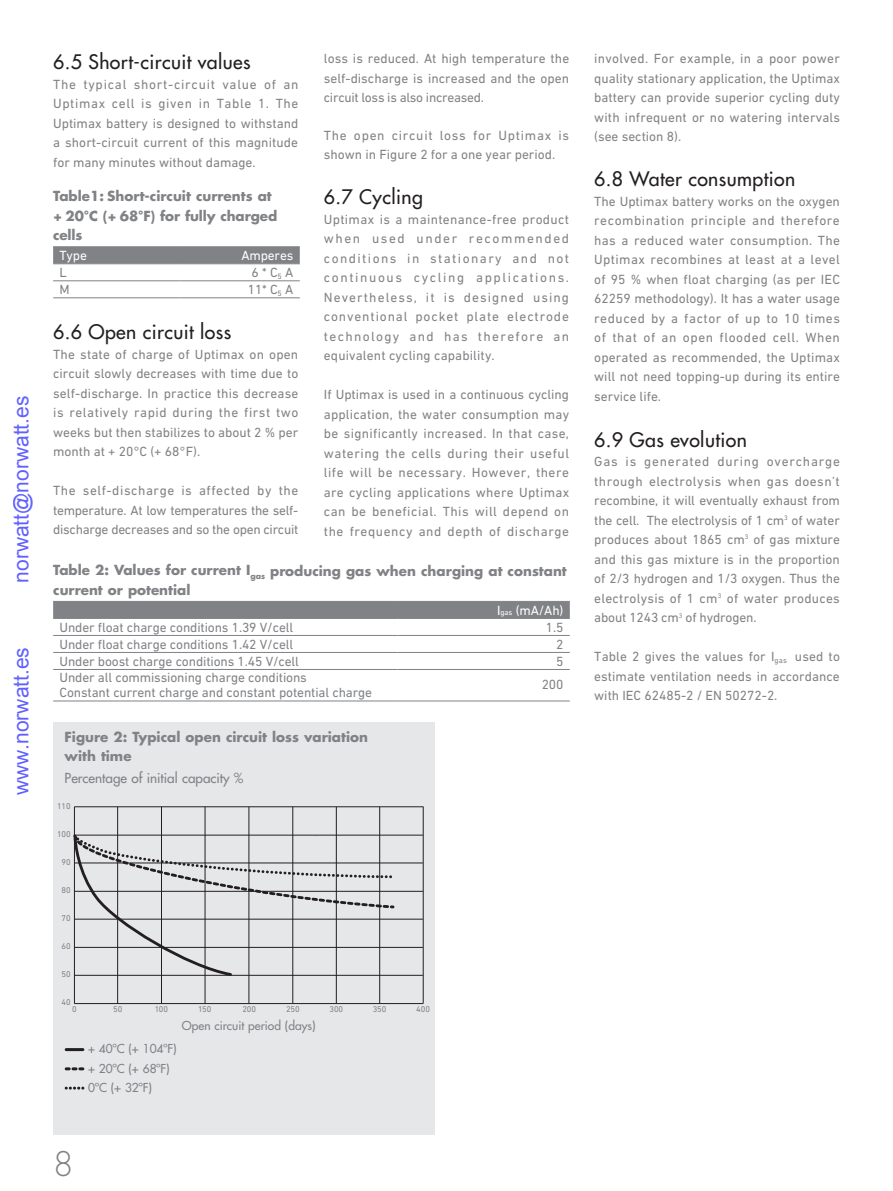
<style>
.page{position:relative;width:893px;height:1191px;background:#fff}
.page>*{position:absolute;margin:0;border:0;box-sizing:border-box;transform-origin:0 0}
.t1{font:300 33px "Futura Std";color:#808285}
.t2{font:21px "Arial";color:rgb(0 0 255/.62)}
.t3{font:500 19.5px "Futura Std";letter-spacing:.02em;color:#231f20}
.t4{font:13.5px/19.5px "DIN Next LT Pro";color:#808285;text-align:justify}
.t5{font:700 13.5px/19.5px "Futura Std";color:#808285}
.t6{font:13.5px/19.5px "DIN Next LT Pro";letter-spacing:.055em;color:#808285}
.t7{font:500 13.5px "Futura Std";color:#808285}
.t8{font:13.5px "DIN Next LT Pro";letter-spacing:-.01em;color:#fff}
.t9{font:500 12px/19.2px "Futura Std";color:#808285}
.t10{font:8.55px "DIN Next LT Pro";letter-spacing:-.005em;color:#808285}
.s1{font-size:7.8px}
</style>
<div class="page">
<div style="left:53px;top:722px;width:382px;height:412px;background:#e6e7e9"></div>
<hr style="left:74px;top:862px;width:349px;height:1px;background:#231f20">
<hr style="left:74px;top:891px;width:349px;height:1px;background:#231f20">
<hr style="left:74px;top:919px;width:349px;height:1px;background:#231f20">
<hr style="left:74px;top:806px;width:349px;height:1px;background:#231f20">
<hr style="left:74px;top:835px;width:349px;height:1px;background:#231f20">
<hr style="left:74px;top:947px;width:349px;height:1px;background:#231f20">
<hr style="left:74px;top:975px;width:349px;height:1px;background:#231f20">
<hr style="left:117px;top:806px;width:1px;height:197px;background:#231f20">
<hr style="left:161px;top:806px;width:1px;height:197px;background:#231f20">
<hr style="left:205px;top:806px;width:1px;height:197px;background:#231f20">
<hr style="left:249px;top:806px;width:1px;height:197px;background:#231f20">
<hr style="left:293px;top:806px;width:1px;height:197px;background:#231f20">
<hr style="left:336px;top:806px;width:1px;height:197px;background:#231f20">
<hr style="left:379px;top:806px;width:1px;height:197px;background:#231f20">
<hr style="left:423px;top:806px;width:1px;height:197px;background:#231f20">
<hr style="left:74px;top:806px;width:1px;height:197px;background:#231f20">
<hr style="left:74px;top:1003px;width:349px;height:1px;background:#231f20">
<svg style="left:73px;top:832px;width:323px;height:145px"></svg>
<div style="left:53px;top:602px;width:517px;height:16px;background:#808285"></div>
<hr style="left:53px;top:601px;width:345px;height:1px;background:#808285">
<hr style="left:398px;top:601px;width:172px;height:1px;background:#808285">
<hr style="left:53px;top:618px;width:345px;height:1px;background:#808285">
<hr style="left:398px;top:618px;width:172px;height:1px;background:#808285">
<hr style="left:53px;top:635px;width:345px;height:1px;background:#808285">
<hr style="left:398px;top:635px;width:172px;height:1px;background:#808285">
<hr style="left:53px;top:652px;width:345px;height:1px;background:#808285">
<hr style="left:398px;top:652px;width:172px;height:1px;background:#808285">
<hr style="left:53px;top:669px;width:345px;height:1px;background:#808285">
<hr style="left:398px;top:669px;width:172px;height:1px;background:#808285">
<hr style="left:53px;top:700px;width:345px;height:1px;background:#808285">
<hr style="left:398px;top:700px;width:172px;height:1px;background:#808285">
<hr style="left:66px;top:1048px;width:17px;height:3px;background:#231f20">
<svg style="left:66px;top:1067px;width:17px;height:3px"></svg>
<svg style="left:66px;top:1086px;width:18px;height:3px"></svg>
<svg style="left:53px;top:247px;width:247px;height:35px"></svg>
<hr style="left:53px;top:246px;width:128px;height:1px;background:#808285">
<hr style="left:181px;top:246px;width:119px;height:1px;background:#808285">
<hr style="left:53px;top:263px;width:128px;height:1px;background:#808285">
<hr style="left:181px;top:263px;width:119px;height:1px;background:#808285">
<hr style="left:53px;top:280px;width:128px;height:1px;background:#808285">
<hr style="left:181px;top:280px;width:119px;height:1px;background:#808285">
<hr style="left:53px;top:297px;width:128px;height:1px;background:#808285">
<hr style="left:181px;top:297px;width:119px;height:1px;background:#808285">
<h2 class="t2" style="left:7px;top:583px;width:189px;rotate:-90deg">norwatt@norwatt.es</h2>
<h2 class="t2" style="left:7px;top:795px;width:150px;rotate:-90deg">www.norwatt.es</h2>
<h3 class="t3" style="left:53px;top:50px;width:199px">6.5 Short-circuit values</h3>
<p class="t4" style="left:53px;top:74px;width:247px">The typical short-circuit value of an Uptimax cell is given in Table 1. The Uptimax battery is designed to withstand a short-circuit current of this magnitude for many minutes without damage.</p>
<p class="t4" style="left:324px;top:49px;width:247px">loss is reduced. At high temperature the self-discharge is increased and the open circuit loss is also increased.</p>
<p class="t6" style="left:324px;top:125px;width:247px">The open circuit loss for Uptimax is shown in Figure 2 for a one year period.</p>
<h3 class="t3" style="left:324px;top:185px;width:100px">6.7 Cycling</h3>
<p class="t4" style="left:324px;top:209px;width:247px">Uptimax is a maintenance-free product when used under recommended conditions in stationary and not continuous cycling applications.<br>Nevertheless, it is designed using conventional pocket plate electrode technology and has therefore an equivalent cycling capability.</p>
<p class="t4" style="left:324px;top:385px;width:247px">If Uptimax is used in a continuous cycling application, the water consumption may be significantly increased. In that case, watering the cells during their useful life will be necessary. However, there are cycling applications where Uptimax can be beneficial. This will depend on the frequency and depth of discharge</p>
<p class="t5" style="left:53px;top:186px;width:226px">Table1: Short-circuit currents at + 20°C (+ 68°F) for fully charged cells</p>
<p class="t8" style="left:60px;top:248px;width:29px">Type</p>
<p class="t8" style="left:241px;top:248px;width:54px">Amperes</p>
<p class="t4" style="left:60px;top:263px;width:9px">L</p>
<p class="t4" style="left:252px;top:263px;width:43px">6 * C<sub>5</sub> A</p>
<p class="t4" style="left:60px;top:280px;width:12px">M</p>
<p class="t4" style="left:248px;top:280px;width:47px">11* C<sub>5</sub> A</p>
<h3 class="t3" style="left:53px;top:320px;width:180px">6.6 Open circuit loss</h3>
<p class="t4" style="left:53px;top:344px;width:247px">The state of charge of Uptimax on open circuit slowly decreases with time due to self-discharge. In practice this decrease is relatively rapid during the first two weeks but then stabilizes to about 2 % per month at + 20°C (+ 68°F).</p>
<p class="t4" style="left:53px;top:481px;width:247px">The self-discharge is affected by the temperature. At low temperatures the self&shy;discharge decreases and so the open circuit</p>
<p class="t5" style="left:53px;top:560px;width:515px">Table 2: Values for current I<sub>gas</sub> producing gas when charging at constant current or potential</p>
<p class="t8" style="left:497px;top:602px;width:68px">I<span class="s1">gas</span> (mA/Ah)</p>
<p class="t4" style="left:60px;top:617px;width:235px">Under float charge conditions 1.39 V/cell</p>
<p class="t4" style="left:546px;top:617px;width:19px">1.5</p>
<p class="t4" style="left:60px;top:634px;width:235px">Under float charge conditions 1.42 V/cell</p>
<p class="t4" style="left:556px;top:634px;width:9px">2</p>
<p class="t4" style="left:60px;top:651px;width:241px">Under boost charge conditions 1.45 V/cell</p>
<p class="t4" style="left:556px;top:651px;width:9px">5</p>
<p class="t4" style="left:60px;top:669px;width:314px;line-height:15px">Under all commissioning charge conditions<br>Constant current charge and constant potential charge</p>
<p class="t4" style="left:542px;top:674px;width:23px">200</p>
<p class="t5" style="left:65px;top:727px;width:305px">Figure 2: Typical open circuit loss variation with time</p>
<p class="t7" style="left:65px;top:769px;width:180px">Percentage of initial capacity %</p>
<p class="t10" style="left:57px;top:801px;width:15px">110</p>
<p class="t10" style="left:57px;top:829px;width:15px">100</p>
<p class="t10" style="left:62px;top:857px;width:11px">90</p>
<p class="t10" style="left:62px;top:885px;width:11px">80</p>
<p class="t10" style="left:62px;top:913px;width:11px">70</p>
<p class="t10" style="left:62px;top:941px;width:11px">60</p>
<p class="t10" style="left:62px;top:969px;width:11px">50</p>
<p class="t10" style="left:62px;top:997px;width:11px">40</p>
<p class="t10" style="left:72px;top:1004px;width:6px">0</p>
<p class="t10" style="left:113px;top:1004px;width:11px">50</p>
<p class="t10" style="left:155px;top:1004px;width:15px">100</p>
<p class="t10" style="left:198px;top:1004px;width:15px">150</p>
<p class="t10" style="left:242px;top:1004px;width:15px">200</p>
<p class="t10" style="left:286px;top:1004px;width:15px">250</p>
<p class="t10" style="left:329px;top:1004px;width:15px">300</p>
<p class="t10" style="left:373px;top:1004px;width:15px">350</p>
<p class="t10" style="left:416px;top:1004px;width:15px">400</p>
<p class="t9" style="left:182px;top:1015px;width:135px">Open circuit period (days)</p>
<p class="t9" style="left:88px;top:1039px;width:90px">+ 40ºC (+ 104ºF) + 20ºC (+ 68ºF)<br>0ºC (+ 32ºF)</p>
<h1 class="t1" style="left:53px;top:1143px;width:22px">8</h1>
<p class="t4" style="left:594px;top:49px;width:247px">involved. For example, in a poor power quality stationary application, the Uptimax battery can provide superior cycling duty with infrequent or no watering intervals (see section 8).</p>
<h3 class="t3" style="left:594px;top:167px;width:202px">6.8 Water consumption</h3>
<p class="t4" style="left:594px;top:191px;width:247px">The Uptimax battery works on the oxygen recombination principle and therefore has a reduced water consumption. The Uptimax recombines at least at a level of 95 % when float charging (as per IEC 62259 methodology). It has a water usage reduced by a factor of up to 10 times of that of an open flooded cell. When operated as recommended, the Uptimax will not need topping-up during its entire service life.</p>
<h3 class="t3" style="left:594px;top:427px;width:154px">6.9 Gas evolution</h3>
<p class="t4" style="left:594px;top:452px;width:247px">Gas is generated during overcharge through electrolysis when gas doesn’t recombine, it will eventually exhaust from the cell. The electrolysis of 1 cm<sup>3</sup> of water produces about 1865 cm<sup>3</sup> of gas mixture and this gas mixture is in the proportion of 2/3 hydrogen and 1/3 oxygen. Thus the electrolysis of 1 cm<sup>3</sup> of water produces about 1243 cm<sup>3</sup> of hydrogen.</p>
<p class="t4" style="left:594px;top:647px;width:247px">Table 2 gives the values for I<sub>gas</sub> used to estimate ventilation needs in accordance with IEC 62485-2 / EN 50272-2.</p>
</div>
